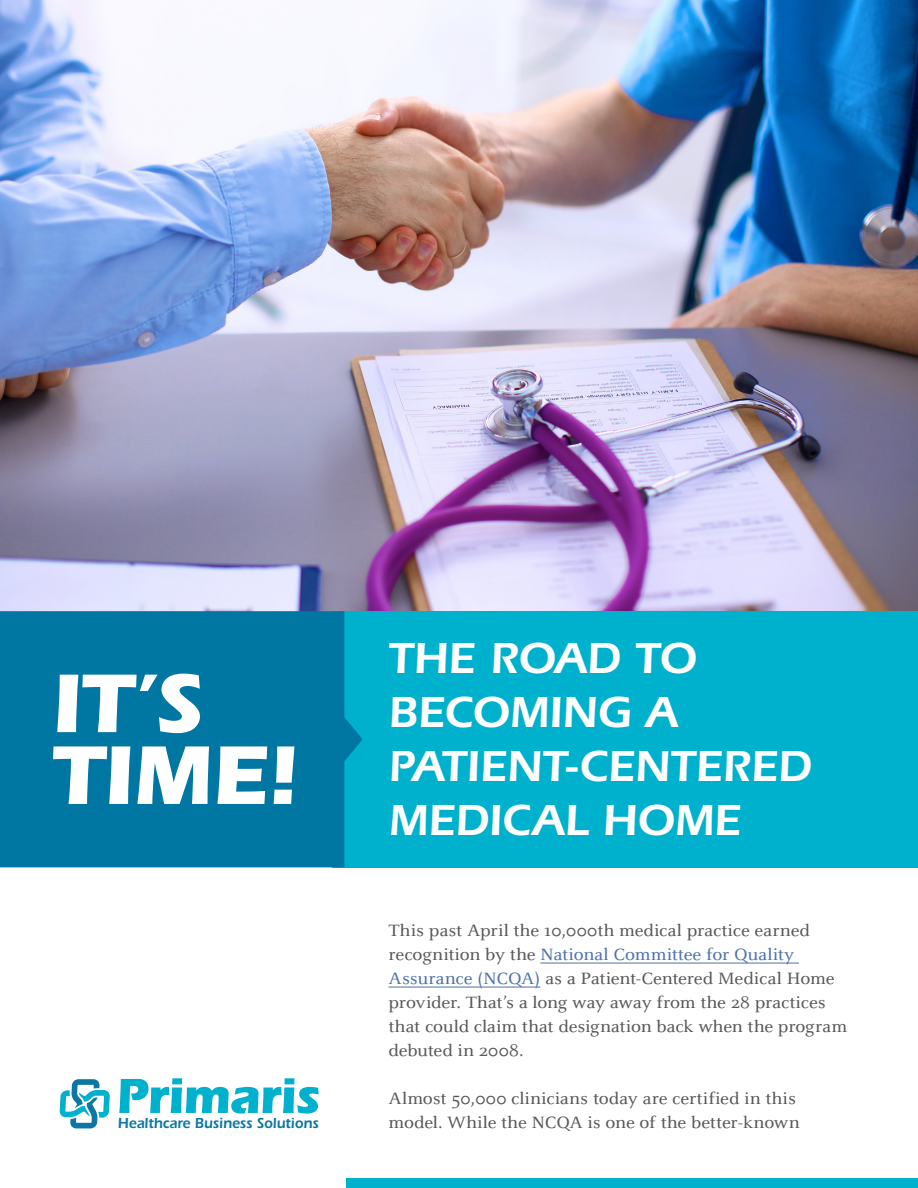
<style>
.page{position:relative;width:918px;height:1188px;background:#fff}
.page>*{position:absolute;margin:0;border:0;box-sizing:border-box;transform-origin:0 0}
.t1{font:700 86.25px/71.8px "ITC Eras Std";letter-spacing:-.01em;color:#fff}
.t2{font:600 45px/54px "ITC Eras Std";letter-spacing:-.005em;color:#fff}
.t3{font:17.25px/24px "Celeste ST";letter-spacing:-.01em;color:#57585a}
.t4{font:600 15px "ITC Eras Std";color:#0c77a4;scale:.93 1}
.s1{color:#4d72ac}
</style>
<div class="page">
<img style="left:0;top:0;width:918px;height:611px">
<div style="left:333px;top:611px;width:585px;height:256px;background:#00b1cd"></div>
<div style="left:346px;top:1179px;width:572px;height:9px;background:#00b1cd"></div>
<div style="left:0;top:611px;width:363px;height:256px;background:#0076a3"></div>
<hr style="left:540px;top:963px;width:259px;height:1px;background:#4d72ac">
<hr style="left:389px;top:987px;width:151px;height:1px;background:#4d72ac">
<svg style="left:119px;top:1078px;width:200px;height:36px"></svg>
<svg style="left:60px;top:1079px;width:50px;height:49px"></svg>
<p class="t1" style="left:51px;top:668px;width:247px">IT’S<br>TIME!</p>
<p class="t2" style="left:389px;top:631px;width:425px">THE ROAD TO<br>BECOMING A<br>PATIENT-CENTERED<br>MEDICAL HOME</p>
<p class="t3" style="left:389px;top:919px;width:460px">This past April the 10,000th medical practice earned recognition by the <span class="s1">National Committee for Quality Assurance (NCQA)</span> as a Patient-Centered Medical Home provider. That’s a long way away from the 28 practices that could claim that designation back when the program debuted in 2008.</p>
<p class="t3" style="left:389px;top:1087px;width:409px">Almost 50,000 clinicians today are certified in this</p>
<p class="t4" style="left:118px;top:1114px;width:217px">Healthcare Business Solutions</p>
<p class="t3" style="left:389px;top:1111px;width:413px">model. While the NCQA is one of the better-known</p>
</div>
